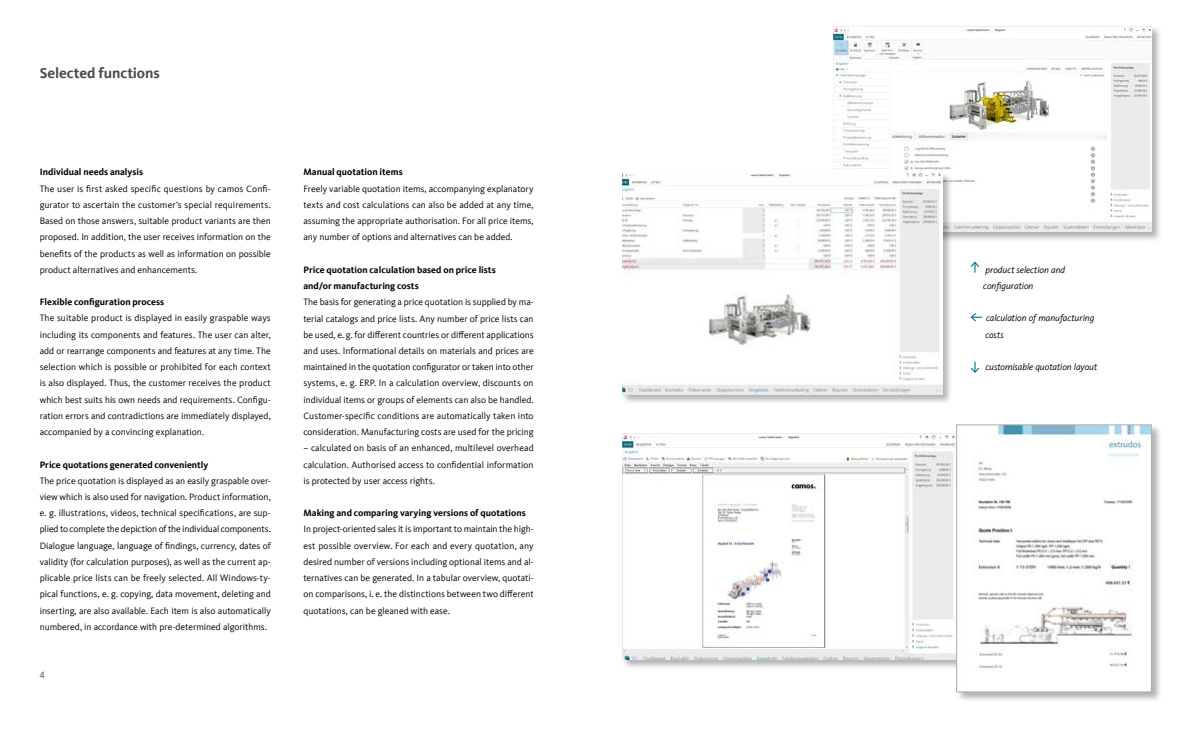
<style>
.page{position:relative;width:1191px;height:729px;background:#fff}
.page>*{position:absolute;margin:0;border:0;box-sizing:border-box;transform-origin:0 0}
.t1{font:700 15px "Kievit OFC";letter-spacing:-.005em;color:#4b4b4d}
.t2{font:9.5px/16.2px "Kievit OFC";color:#000;text-align:justify}
.t3{font:700 9.5px/16.2px "Kievit OFC";color:#000}
.t4{font:italic 9.5px/16.2px "Kievit OFC";color:#000}
.t5{font:9.5px "Kievit OFC";color:#4b4b4d}
</style>
<div class="page">
<svg style="left:970px;top:261px;width:9px;height:12px"></svg>
<svg style="left:970px;top:313px;width:12px;height:9px"></svg>
<svg style="left:970px;top:362px;width:10px;height:11px"></svg>
<div style="left:622px;top:433px;width:345px;height:236px;background:#000;opacity:.3"></div>
<img style="left:622px;top:433px;width:334px;height:226px">
<div style="left:956px;top:424px;width:206px;height:278px;background:#000;opacity:.3"></div>
<svg style="left:956px;top:424px;width:195px;height:268px"></svg>
<div style="left:833px;top:26px;width:329px;height:217px;background:#000;opacity:.3"></div>
<img style="left:833px;top:26px;width:318px;height:206px">
<div style="left:622px;top:173px;width:331px;height:232px;background:#000;opacity:.3"></div>
<img style="left:622px;top:173px;width:320px;height:221px">
<h1 class="t1" style="left:40px;top:64px;width:121px">Selected functions</h1>
<p class="t3" style="left:40px;top:164px;width:105px">Individual needs analysis</p>
<p class="t2" style="left:40px;top:180px;width:233px">The user is first asked specific questions by camos Confi&shy;gurator to ascertain the customer’s special requirements.<br>Based on those answers, suitable product variants are then proposed. In addition, the user receives information on the benefits of the products as well as information on possible product alternatives and enhancements.</p>
<p class="t3" style="left:40px;top:294px;width:126px">Flexible configuration process</p>
<p class="t2" style="left:40px;top:310px;width:233px">The suitable product is displayed in easily graspable ways including its components and features. The user can alter, add or rearrange components and features at any time. The selection which is possible or prohibited for each context is also displayed. Thus, the customer receives the product which best suits his own needs and requirements. Configu&shy;ration errors and contradictions are immediately displayed, accompanied by a convincing explanation.</p>
<p class="t3" style="left:40px;top:456px;width:170px">Price quotations generated conveniently</p>
<p class="t2" style="left:40px;top:472px;width:233px">The price quotation is displayed as an easily graspable over&shy;view which is also used for navigation. Product information, e. g. illustrations, videos, technical specifications, are sup&shy;plied to complete the depiction of the individual components.<br>Dialogue language, language of findings, currency, dates of validity (for calculation purposes), as well as the current ap&shy;plicable price lists can be freely selected. All Windows-ty&shy;pical functions, e. g. copying, data movement, deleting and inserting, are also available. Each item is also automatically numbered, in accordance with pre-determined algorithms.</p>
<p class="t5" style="left:40px;top:669px;width:6px">4</p>
<p class="t3" style="left:303px;top:164px;width:101px">Manual quotation items</p>
<p class="t2" style="left:303px;top:180px;width:232px">Freely variable quotation items, accompanying explanatory texts and cost calculations can also be added at any time, assuming the appropriate authorisation. For all price items, any number of options and alternatives can be added.</p>
<p class="t3" style="left:303px;top:261px;width:194px">Price quotation calculation based on price lists and/or manufacturing costs</p>
<p class="t2" style="left:303px;top:294px;width:232px">The basis for generating a price quotation is supplied by ma&shy;terial catalogs and price lists. Any number of price lists can be used, e. g. for different countries or different applications and uses. Informational details on materials and prices are maintained in the quotation configurator or taken into other systems, e. g. ERP. In a calculation overview, discounts on individual items or groups of elements can also be handled.<br>Customer-specific conditions are automatically taken into consideration. Manufacturing costs are used for the pricing</p>
<p class="t2" style="left:303px;top:440px;width:232px">– calculated on basis of an enhanced, multilevel overhead calculation. Authorised access to confidential information is protected by user access rights.</p>
<p class="t3" style="left:303px;top:505px;width:224px">Making and comparing varying versions of quotations</p>
<p class="t2" style="left:303px;top:521px;width:232px">In project-oriented sales it is important to maintain the high&shy;est possible overview. For each and every quotation, any desired number of versions including optional items and al&shy;ternatives can be generated. In a tabular overview, quotati&shy;on comparisons, i. e. the distinctions between two different quotations, can be gleaned with ease.</p>
<p class="t4" style="left:983px;top:261px;width:83px">product selection and configuration</p>
<p class="t4" style="left:985px;top:310px;width:110px">calculation of manufacturing costs</p>
<p class="t4" style="left:985px;top:359px;width:113px">customisable quotation layout</p>
</div>
